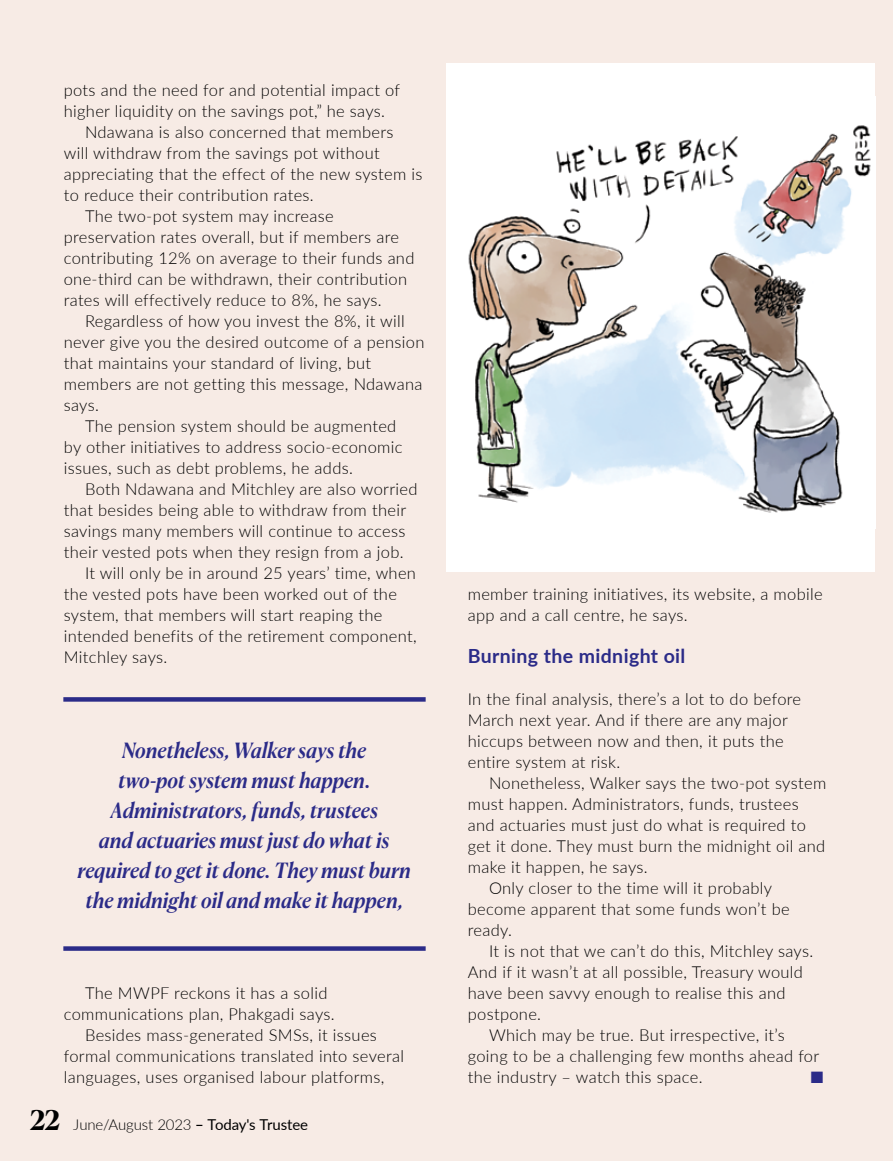
<style>
.page{position:relative;width:893px;height:1161px;background:#f7ebe5}
.page>*{position:absolute;margin:0;border:0;box-sizing:border-box;transform-origin:0 0}
.t1{font:italic 500 21px/30px "Canela Deck";color:#2b2b88;text-align:center}
.t2{font:700 19.5px "Lato";letter-spacing:.02em;color:#2b2b88}
.t3{font:300 16.5px/21px "Lato";letter-spacing:.02em;color:#000}
.t4{font:16.5px "Zapf Dingbats ITC";color:#2b2b88}
.t5{font:300 15px "Lato";letter-spacing:-.01em;color:#000}
.s1{font-family:"Canela Deck";font-weight:700;font-size:27px}
.s2{font-weight:500}
.s3{font-weight:400}
</style>
<div class="page">
<div style="left:446px;top:64px;width:429px;height:508px;background:#fff"></div>
<img style="left:468px;top:125px;width:403px;height:388px">
<div style="left:63px;top:697px;width:363px;height:5px;background:#2b2b88"></div>
<div style="left:63px;top:946px;width:363px;height:5px;background:#2b2b88"></div>
<p class="t3" style="left:64px;top:79px;width:338px">pots and the need for and potential impact of</p>
<p class="t3" style="left:64px;top:100px;width:323px">higher liquidity on the savings pot,” he says.</p>
<p class="t3" style="left:85px;top:121px;width:310px">Ndawana is also concerned that members</p>
<p class="t3" style="left:64px;top:142px;width:317px">will withdraw from the savings pot without</p>
<p class="t3" style="left:64px;top:163px;width:360px">appreciating that the effect of the new system is</p>
<p class="t3" style="left:64px;top:184px;width:252px">to reduce their contribution rates.</p>
<p class="t3" style="left:85px;top:205px;width:250px">The two-pot system may increase</p>
<p class="t3" style="left:64px;top:226px;width:337px">preservation rates overall, but if members are</p>
<p class="t3" style="left:64px;top:247px;width:352px">contributing 12% on average to their funds and</p>
<p class="t3" style="left:64px;top:268px;width:345px">one-third can be withdrawn, their contribution</p>
<p class="t3" style="left:64px;top:289px;width:319px">rates will effectively reduce to 8%, he says.</p>
<p class="t3" style="left:85px;top:310px;width:321px">Regardless of how you invest the 8%, it will</p>
<p class="t3" style="left:64px;top:331px;width:362px">never give you the desired outcome of a pension</p>
<p class="t3" style="left:64px;top:352px;width:309px">that maintains your standard of living, but</p>
<p class="t3" style="left:64px;top:373px;width:360px">members are not getting this message, Ndawana</p>
<p class="t3" style="left:64px;top:394px;width:37px">says.</p>
<p class="t3" style="left:85px;top:415px;width:313px">The pension system should be augmented</p>
<p class="t3" style="left:64px;top:436px;width:340px">by other initiatives to address socio-economic</p>
<p class="t3" style="left:64px;top:457px;width:291px">issues, such as debt problems, he adds.</p>
<p class="t3" style="left:85px;top:478px;width:334px">Both Ndawana and Mitchley are also worried</p>
<p class="t3" style="left:64px;top:499px;width:344px">that besides being able to withdraw from their</p>
<p class="t3" style="left:64px;top:520px;width:343px">savings many members will continue to access</p>
<p class="t3" style="left:64px;top:541px;width:341px">their vested pots when they resign from a job.</p>
<p class="t3" style="left:85px;top:562px;width:332px">It will only be in around 25 years’ time, when</p>
<p class="t3" style="left:64px;top:583px;width:335px">the vested pots have been worked out of the</p>
<p class="t3" style="left:64px;top:604px;width:320px">system, that members will start reaping the</p>
<p class="t3" style="left:64px;top:625px;width:354px">intended benefits of the retirement component,</p>
<p class="t3" style="left:64px;top:646px;width:105px">Mitchley says.</p>
<p class="t1" style="left:77px;top:732px;width:335px">Nonetheless, Walker says the<br>two-pot system must happen.<br>Administrators, funds, trustees<br>and actuaries must just do what is required to get it done. They must burn the midnight oil and make it happen,</p>
<p class="t3" style="left:85px;top:982px;width:244px">The MWPF reckons it has a solid</p>
<p class="t3" style="left:64px;top:1003px;width:272px">communications plan, Phakgadi says.</p>
<p class="t3" style="left:85px;top:1024px;width:293px">Besides mass-generated SMSs, it issues</p>
<p class="t3" style="left:64px;top:1045px;width:342px">formal communications translated into several</p>
<p class="t3" style="left:64px;top:1066px;width:322px">languages, uses organised labour platforms,</p>
<p class="t5" style="left:30px;top:1114px;width:280px"><span class="s1">22</span> June/August 2023 <span class="s2">–</span> <span class="s3">Today's Trustee</span></p>
<p class="t3" style="left:468px;top:583px;width:356px">member training initiatives, its website, a mobile app and a call centre, he says.</p>
<p class="t2" style="left:468px;top:642px;width:219px">Burning the midnight oil</p>
<p class="t3" style="left:468px;top:688px;width:335px">In the final analysis, there’s a lot to do before March next year. And if there are any major hiccups between now and then, it puts the entire system at risk.</p>
<p class="t3" style="left:489px;top:772px;width:339px">Nonetheless, Walker says the two-pot system</p>
<p class="t3" style="left:468px;top:793px;width:332px">must happen. Administrators, funds, trustees</p>
<p class="t3" style="left:468px;top:814px;width:340px">and actuaries must just do what is required to</p>
<p class="t3" style="left:468px;top:835px;width:359px">get it done. They must burn the midnight oil and</p>
<p class="t3" style="left:468px;top:856px;width:182px">make it happen, he says.</p>
<p class="t3" style="left:489px;top:877px;width:284px">Only closer to the time will it probably</p>
<p class="t3" style="left:468px;top:898px;width:323px">become apparent that some funds won’t be</p>
<p class="t3" style="left:468px;top:919px;width:46px">ready.</p>
<p class="t3" style="left:489px;top:940px;width:326px">It is not that we can’t do this, Mitchley says.</p>
<p class="t3" style="left:468px;top:961px;width:337px">And if it wasn’t at all possible, Treasury would</p>
<p class="t3" style="left:468px;top:982px;width:319px">have been savvy enough to realise this and</p>
<p class="t3" style="left:468px;top:1003px;width:75px">postpone.</p>
<p class="t3" style="left:489px;top:1024px;width:297px">Which may be true. But irrespective, it’s</p>
<p class="t3" style="left:468px;top:1045px;width:353px">going to be a challenging few months ahead for</p>
<p class="t3" style="left:468px;top:1066px;width:236px">the industry – watch this space.</p>
<p class="t4" style="left:811px;top:1070px;width:14px">■</p>
</div>
